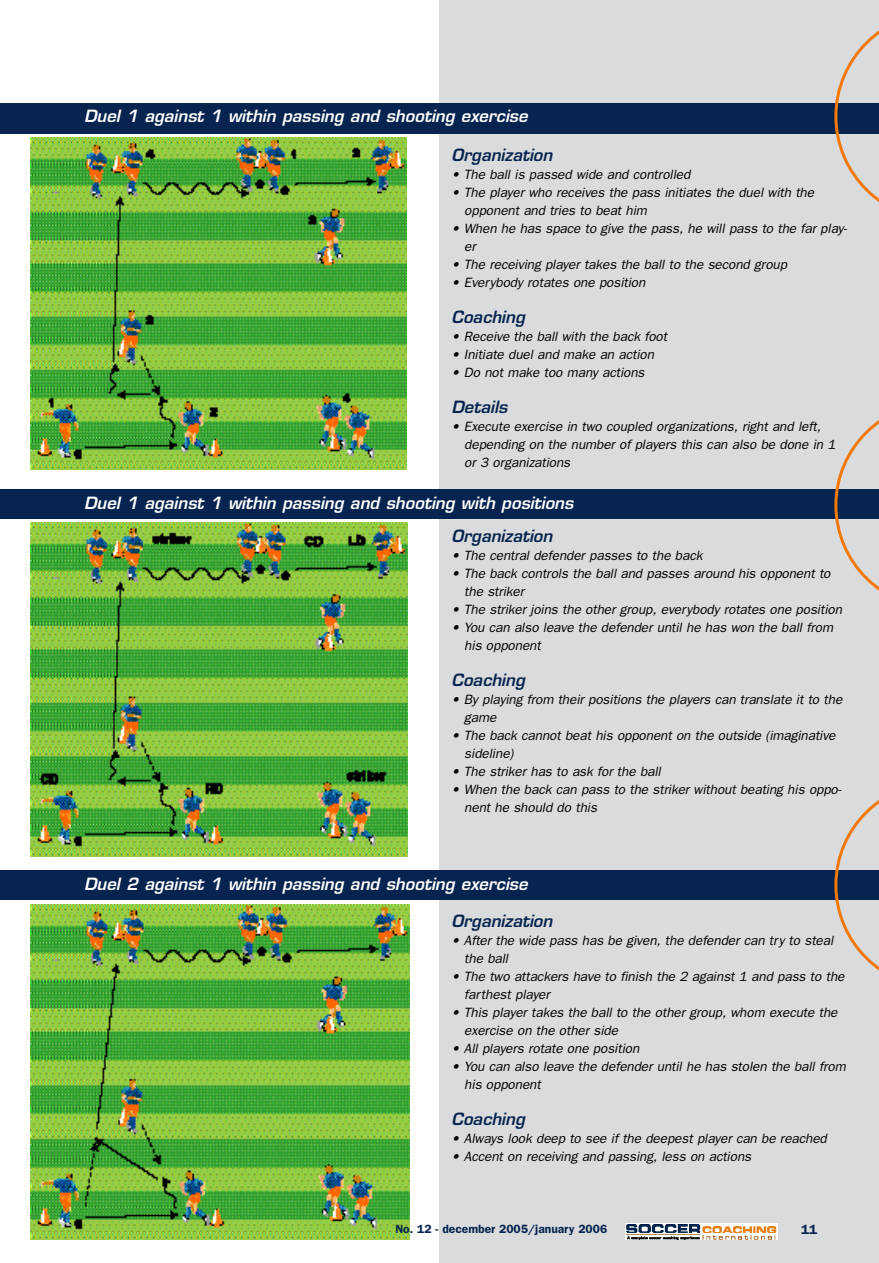
<style>
.page{position:relative;width:879px;height:1263px;background:#fff}
.page>*{position:absolute;margin:0;border:0;box-sizing:border-box;transform-origin:0 0}
.t1{font:italic 600 16.5px "Eurostile";color:#fff}
.t2{font:italic 600 16.5px "Eurostile";color:#06244f}
.t3{font:italic 13.5px/18px "Franklin Gothic";letter-spacing:-.005em;color:#000}
.t4{font:600 13.5px "Franklin Gothic";color:#06244f}
.t5{font:600 12px "Franklin Gothic";color:#06244f}
</style>
<div class="page">
<div style="left:439px;top:0;width:440px;height:1263px;background:#dadbdc"></div>
<img style="left:31px;top:138px;width:375px;height:331px">
<div style="left:0;top:103px;width:879px;height:31px;background:#06244f"></div>
<img style="left:30px;top:523px;width:377px;height:333px">
<div style="left:0;top:489px;width:879px;height:30px;background:#06244f"></div>
<img style="left:30px;top:905px;width:379px;height:334px">
<div style="left:0;top:870px;width:879px;height:30px;background:#06244f"></div>
<svg style="left:834px;top:420px;width:45px;height:171px"></svg>
<svg style="left:834px;top:30px;width:45px;height:172px"></svg>
<svg style="left:834px;top:800px;width:45px;height:171px"></svg>
<img style="left:625px;top:1223px;width:152px;height:9px">
<img style="left:625px;top:1232px;width:152px;height:8px">
<p class="t1" style="left:84px;top:110px;width:445px">Duel 1 against 1 within passing and shooting exercise</p>
<p class="t2" style="left:451px;top:148px;width:102px">Organization</p>
<p class="t3" style="left:451px;top:166px;width:240px">• The ball is passed wide and controlled</p>
<p class="t3" style="left:464px;top:184px;width:351px;text-indent:-13px">• The player who receives the pass initiates the duel with the opponent and tries to beat him</p>
<p class="t3" style="left:464px;top:220px;width:384px;text-indent:-13px">• When he has space to give the pass, he will pass to the far play&shy;er</p>
<p class="t3" style="left:451px;top:256px;width:337px">• The receiving player takes the ball to the second group</p>
<p class="t3" style="left:451px;top:274px;width:195px">• Everybody rotates one position</p>
<p class="t2" style="left:451px;top:310px;width:75px">Coaching</p>
<p class="t3" style="left:451px;top:328px;width:217px">• Receive the ball with the back foot</p>
<p class="t3" style="left:451px;top:346px;width:204px">• Initiate duel and make an action</p>
<p class="t3" style="left:451px;top:364px;width:195px">• Do not make too many actions</p>
<p class="t2" style="left:451px;top:400px;width:57px">Details</p>
<p class="t3" style="left:464px;top:418px;width:373px;text-indent:-13px">• Execute exercise in two coupled organizations, right and left, depending on the number of players this can also be done in 1 or 3 organizations</p>
<p class="t1" style="left:84px;top:497px;width:491px">Duel 1 against 1 within passing and shooting with positions</p>
<p class="t2" style="left:451px;top:529px;width:102px">Organization</p>
<p class="t3" style="left:451px;top:547px;width:252px">• The central defender passes to the back</p>
<p class="t3" style="left:464px;top:565px;width:368px;text-indent:-13px">• The back controls the ball and passes around his opponent to the striker</p>
<p class="t3" style="left:451px;top:601px;width:392px">• The striker joins the other group, everybody rotates one position</p>
<p class="t3" style="left:464px;top:619px;width:370px;text-indent:-13px">• You can also leave the defender until he has won the ball from his opponent</p>
<p class="t2" style="left:451px;top:673px;width:75px">Coaching</p>
<p class="t3" style="left:464px;top:691px;width:379px;text-indent:-13px">• By playing from their positions the players can translate it to the game</p>
<p class="t3" style="left:464px;top:727px;width:373px;text-indent:-13px">• The back cannot beat his opponent on the outside (imaginative sideline)</p>
<p class="t3" style="left:451px;top:763px;width:211px">• The striker has to ask for the ball</p>
<p class="t3" style="left:464px;top:781px;width:379px;text-indent:-13px">• When the back can pass to the striker without beating his oppo&shy;nent he should do this</p>
<p class="t1" style="left:84px;top:878px;width:445px">Duel 2 against 1 within passing and shooting exercise</p>
<p class="t2" style="left:451px;top:914px;width:102px">Organization</p>
<p class="t3" style="left:464px;top:932px;width:370px;text-indent:-13px">• After the wide pass has be given, the defender can try to steal the ball</p>
<p class="t3" style="left:464px;top:968px;width:382px;text-indent:-13px">• The two attackers have to finish the 2 against 1 and pass to the farthest player</p>
<p class="t3" style="left:464px;top:1004px;width:375px;text-indent:-13px">• This player takes the ball to the other group, whom execute the exercise on the other side</p>
<p class="t3" style="left:451px;top:1040px;width:189px">• All players rotate one position</p>
<p class="t3" style="left:464px;top:1058px;width:383px;text-indent:-13px">• You can also leave the defender until he has stolen the ball from his opponent</p>
<p class="t2" style="left:451px;top:1112px;width:75px">Coaching</p>
<p class="t3" style="left:451px;top:1130px;width:377px">• Always look deep to see if the deepest player can be reached</p>
<p class="t3" style="left:451px;top:1148px;width:301px">• Accent on receiving and passing, less on actions</p>
<p class="t5" style="left:395px;top:1225px;width:213px">No. 12 - december 2005/january 2006</p>
<p class="t4" style="left:801px;top:1225px;width:18px">11</p>
</div>
